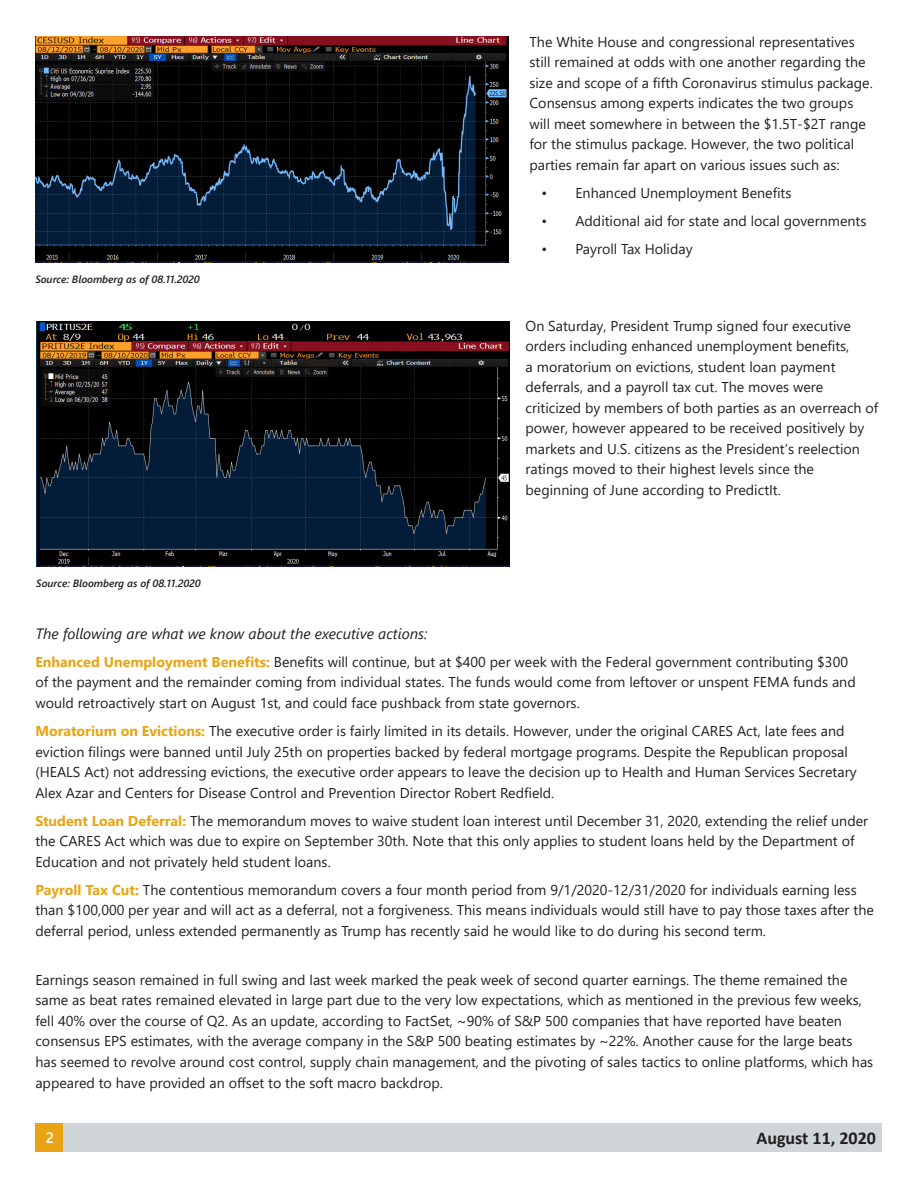
<style>
.page{position:relative;width:918px;height:1188px;background:#fff}
.page>*{position:absolute;margin:0;border:0;box-sizing:border-box;transform-origin:0 0}
.t1{font:700 18px "Calibri";color:#231f20}
.t2{font:italic 15px "Segoe UI";color:#231f20}
.t3{font:600 15px "Segoe UI";color:#fff}
.t4{font:14.25px/20.5px "Segoe UI";color:#231f20}
.Up{font:italic 600 10.5px "Segoe UI";color:#231f20}
.s1{font-weight:700;color:#e9a414}
</style>
<div class="page">
<div style="left:35px;top:1123px;width:30px;height:29px;background:#e9a414"></div>
<div style="left:63px;top:1123px;width:819px;height:29px;background:#cfd5d8"></div>
<img style="left:35px;top:36px;width:474px;height:226px">
<img style="left:36px;top:321px;width:473px;height:246px">
<p class="Up" style="left:35px;top:269px;width:166px">Source: Bloomberg as of 08.11.2020</p>
<p class="Up" style="left:36px;top:573px;width:166px">Source: Bloomberg as of 08.11.2020</p>
<p class="t4" style="left:530px;top:30px;width:345px">The White House and congressional representatives still remained at odds with one another regarding the size and scope of a fifth Coronavirus stimulus package.<br>Consensus among experts indicates the two groups will meet somewhere in between the $1.5T-$2T range for the stimulus package. However, the two political parties remain far apart on various issues such as:</p>
<p class="t4" style="left:542px;top:181px;width:251px">• Enhanced Unemployment Benefits</p>
<p class="t4" style="left:542px;top:209px;width:326px">• Additional aid for state and local governments</p>
<p class="t4" style="left:542px;top:237px;width:153px">• Payroll Tax Holiday</p>
<p class="t4" style="left:526px;top:314px;width:354px">On Saturday, President Trump signed four executive orders including enhanced unemployment benefits,<br>a moratorium on evictions, student loan payment deferrals, and a payroll tax cut. The moves were criticized by members of both parties as an overreach of power, however appeared to be received positively by markets and U.S. citizens as the President’s reelection ratings moved to their highest levels since the beginning of June according to PredictIt.</p>
<p class="t2" style="left:35px;top:619px;width:393px">The following are what we know about the executive actions:</p>
<p class="t4" style="left:35px;top:650px;width:822px"><span class="s1">Enhanced Unemployment Benefits:</span> Benefits will continue, but at $400 per week with the Federal government contributing $300 of the payment and the remainder coming from individual states. The funds would come from leftover or unspent FEMA funds and would retroactively start on August 1st, and could face pushback from state governors.</p>
<p class="t4" style="left:35px;top:719px;width:823px"><span class="s1">Moratorium on Evictions:</span> The executive order is fairly limited in its details. However, under the original CARES Act, late fees and eviction filings were banned until July 25th on properties backed by federal mortgage programs. Despite the Republican proposal (HEALS Act) not addressing evictions, the executive order appears to leave the decision up to Health and Human Services Secretary Alex Azar and Centers for Disease Control and Prevention Director Robert Redfield.</p>
<p class="t4" style="left:35px;top:809px;width:834px"><span class="s1">Student Loan Deferral:</span> The memorandum moves to waive student loan interest until December 31, 2020, extending the relief under the CARES Act which was due to expire on September 30th. Note that this only applies to student loans held by the Department of<br>Education and not privately held student loans.</p>
<p class="t4" style="left:35px;top:878px;width:840px"><span class="s1">Payroll Tax Cut:</span> The contentious memorandum covers a four month period from 9/1/2020-12/31/2020 for individuals earning less than $100,000 per year and will act as a deferral, not a forgiveness. This means individuals would still have to pay those taxes after the deferral period, unless extended permanently as Trump has recently said he would like to do during his second term.</p>
<p class="t4" style="left:35px;top:968px;width:839px">Earnings season remained in full swing and last week marked the peak week of second quarter earnings. The theme remained the same as beat rates remained elevated in large part due to the very low expectations, which as mentioned in the previous few weeks, fell 40% over the course of Q2. As an update, according to FactSet, ~90% of S&amp;P 500 companies that have reported have beaten consensus EPS estimates, with the average company in the S&amp;P 500 beating estimates by ~22%. Another cause for the large beats has seemed to revolve around cost control, supply chain management, and the pivoting of sales tactics to online platforms, which has appeared to have provided an offset to the soft macro backdrop.</p>
<p class="t3" style="left:46px;top:1124px;width:10px">2</p>
<p class="t1" style="left:757px;top:1126px;width:121px">August 11, 2020</p>
</div>
